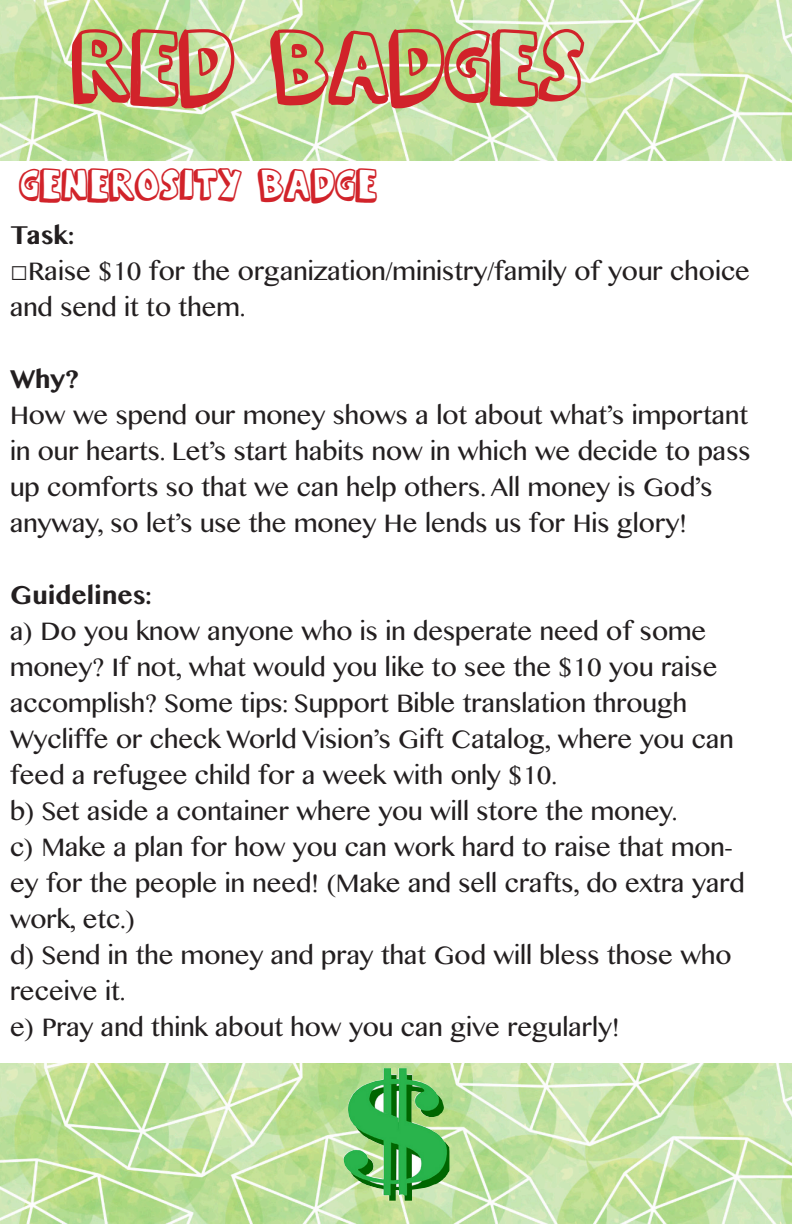
<style>
.page{position:relative;width:792px;height:1224px;background:#fff}
.page>*{position:absolute;margin:0;border:0;box-sizing:border-box;transform-origin:0 0}
.t1{font:90px "kevin eleven";color:#d1232a}
.t2{font:40px "kevin eleven";color:#d1232a}
.t3{font:30px/36px "Khmer MN";color:#231f20}
.t4{font:700 30px "Khmer MN";color:#231f20}
.s1{font-family:"Arial"}
</style>
<div class="page">
<img style="left:0;top:0;width:792px;height:161px">
<img style="left:0;top:1063px;width:792px;height:161px">
<img style="left:343px;top:1068px;width:106px;height:133px">
<p class="t1" style="left:72px;top:25px;width:514px">RED BADGES</p>
<p class="t2" style="left:19px;top:166px;width:359px">GENEROSITY BADGE</p>
<p class="t4" style="left:10px;top:216px;width:66px">Task:</p>
<p class="t3" style="left:10px;top:252px;width:742px"><span class="s1">□</span>Raise $10 for the organization/ministry/family of your choice and send it to them.</p>
<p class="t4" style="left:10px;top:360px;width:71px">Why?</p>
<p class="t3" style="left:10px;top:396px;width:742px">How we spend our money shows a lot about what’s important in our hearts. Let’s start habits now in which we decide to pass up comforts so that we can help others. All money is God’s anyway, so let’s use the money He lends us for His glory!</p>
<p class="t4" style="left:10px;top:576px;width:143px">Guidelines:</p>
<p class="t3" style="left:10px;top:612px;width:725px">a) Do you know anyone who is in desperate need of some money? If not, what would you like to see the $10 you raise accomplish? Some tips: Support Bible translation through Wycliffe or check World Vision’s Gift Catalog, where you can feed a refugee child for a week with only $10.</p>
<p class="t3" style="left:10px;top:792px;width:669px">b) Set aside a container where you will store the money.</p>
<p class="t3" style="left:10px;top:828px;width:736px">c) Make a plan for how you can work hard to raise that mon&shy;ey for the people in need! (Make and sell crafts, do extra yard work, etc.)</p>
<p class="t3" style="left:10px;top:936px;width:723px">d) Send in the money and pray that God will bless those who receive it.</p>
<p class="t3" style="left:10px;top:1008px;width:611px">e) Pray and think about how you can give regularly!</p>
</div>
